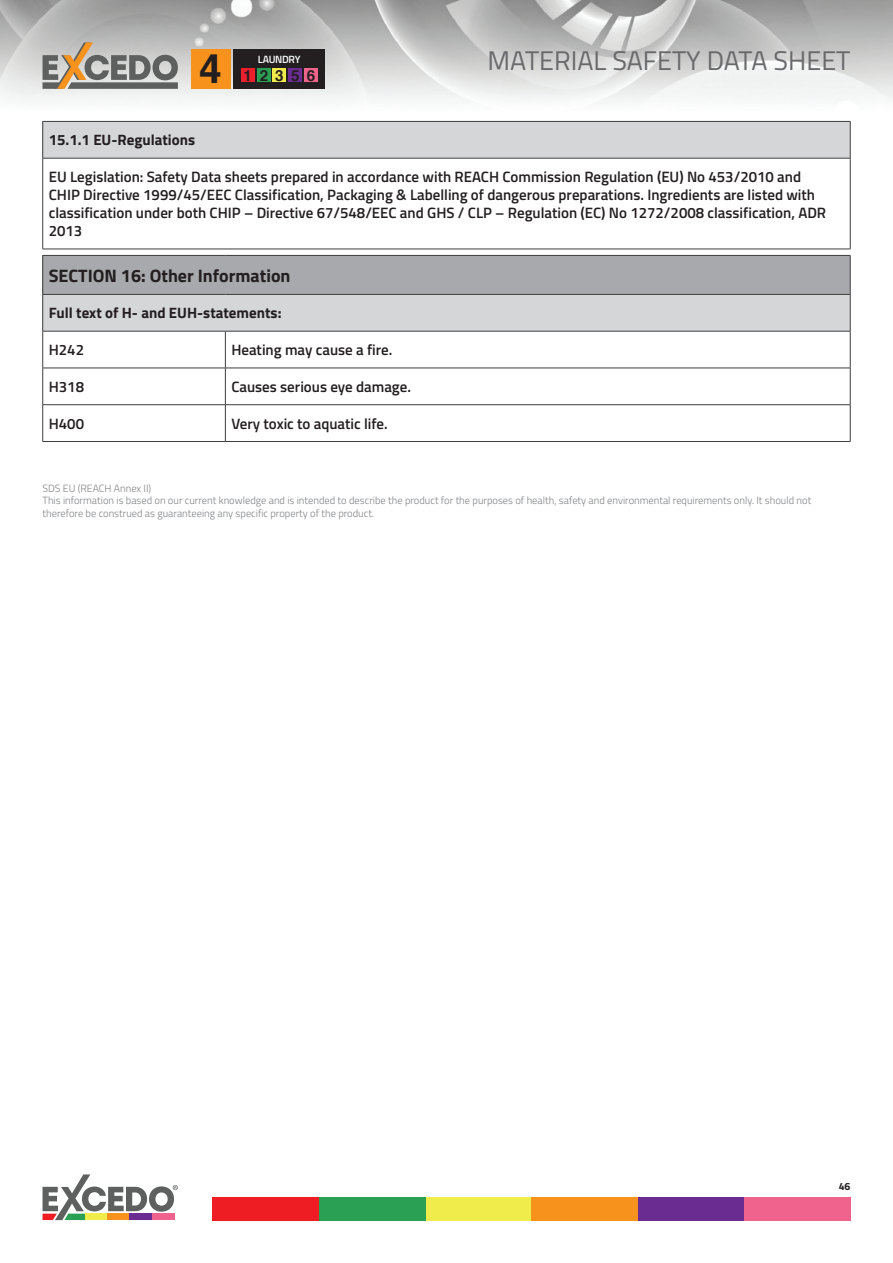
<style>
.page{position:relative;width:893px;height:1263px;background:#fff}
.page>*{position:absolute;margin:0;border:0;box-sizing:border-box;transform-origin:0 0}
.t1{font:700 40.65px "Helvetica";color:#231f20}
.t2{font:27px "Titillium";color:#69696c}
.Intro_Text{font:700 18px "Titillium";color:#231f20}
.t3{font:700 15.3px "Helvetica";letter-spacing:.485em;color:#231f20}
.Intro_Text-2{font:600 15px/18px "Titillium";color:#231f20}
.Intro_Text-3{font:700 15px "Titillium";color:#231f20}
.Intro_Text-4{font:300 10.5px/12.6px "Titillium";color:#808285}
.t4{font:600 10.5px "Titillium";letter-spacing:-.03em;color:#fff}
.t5{font:700 10.5px "Titillium";color:#231f20}
</style>
<div class="page">
<img style="left:0;top:0;width:893px;height:104px">
<div style="left:213px;top:1197px;width:106px;height:24px;background:#ee1d23"></div>
<div style="left:425px;top:1197px;width:106px;height:24px;background:#f0ec4b"></div>
<div style="left:638px;top:1197px;width:106px;height:24px;background:#6a2c91"></div>
<div style="left:319px;top:1197px;width:106px;height:24px;background:#2aa055"></div>
<div style="left:531px;top:1197px;width:107px;height:24px;background:#f7931d"></div>
<div style="left:744px;top:1197px;width:106px;height:24px;background:#f0638c"></div>
<svg style="left:43px;top:1174px;width:135px;height:46px"></svg>
<svg style="left:43px;top:43px;width:135px;height:46px;background:#a29c93"></svg>
<div style="left:233px;top:50px;width:92px;height:39px;background:#231f20"></div>
<div style="left:191px;top:50px;width:40px;height:39px;background:#f7931d"></div>
<div style="left:257px;top:69px;width:14px;height:13px;background:#2aa055"></div>
<div style="left:241px;top:69px;width:14px;height:13px;background:#ee1f2d"></div>
<div style="left:288px;top:69px;width:14px;height:13px;background:#6a2c91"></div>
<div style="left:272px;top:69px;width:14px;height:13px;background:#f0ec4b"></div>
<div style="left:304px;top:69px;width:14px;height:13px;background:#f0638c"></div>
<div style="left:43px;top:121px;width:807px;height:37px;background:#d5d6d8"></div>
<hr style="left:43px;top:121px;width:807px;height:1px;background:#3e3e3f">
<hr style="left:42px;top:122px;width:1px;height:36px;background:#3e3e3f">
<hr style="left:850px;top:122px;width:1px;height:36px;background:#3e3e3f">
<hr style="left:43px;top:158px;width:807px;height:1px;background:#3e3e3f">
<hr style="left:42px;top:158px;width:1px;height:91px;background:#3e3e3f">
<hr style="left:850px;top:158px;width:1px;height:91px;background:#3e3e3f">
<hr style="left:43px;top:249px;width:807px;height:1px;background:#3e3e3f">
<div style="left:43px;top:255px;width:807px;height:39px;background:#a8a9ad"></div>
<div style="left:43px;top:294px;width:807px;height:37px;background:#d5d6d8"></div>
<hr style="left:43px;top:255px;width:182px;height:1px;background:#3e3e3f">
<hr style="left:42px;top:256px;width:1px;height:38px;background:#3e3e3f">
<hr style="left:225px;top:255px;width:625px;height:1px;background:#3e3e3f">
<hr style="left:850px;top:256px;width:1px;height:38px;background:#3e3e3f">
<hr style="left:43px;top:294px;width:182px;height:1px;background:#3e3e3f">
<hr style="left:42px;top:295px;width:1px;height:36px;background:#3e3e3f">
<hr style="left:225px;top:294px;width:625px;height:1px;background:#3e3e3f">
<hr style="left:850px;top:295px;width:1px;height:36px;background:#3e3e3f">
<hr style="left:43px;top:331px;width:182px;height:1px;background:#3e3e3f">
<hr style="left:42px;top:331px;width:1px;height:37px;background:#3e3e3f">
<hr style="left:225px;top:331px;width:625px;height:1px;background:#3e3e3f">
<hr style="left:225px;top:331px;width:1px;height:37px;background:#3e3e3f">
<hr style="left:850px;top:331px;width:1px;height:37px;background:#3e3e3f">
<hr style="left:43px;top:368px;width:182px;height:1px;background:#3e3e3f">
<hr style="left:42px;top:368px;width:1px;height:36px;background:#3e3e3f">
<hr style="left:225px;top:368px;width:625px;height:1px;background:#3e3e3f">
<hr style="left:225px;top:368px;width:1px;height:36px;background:#3e3e3f">
<hr style="left:850px;top:368px;width:1px;height:36px;background:#3e3e3f">
<hr style="left:43px;top:404px;width:182px;height:1px;background:#3e3e3f">
<hr style="left:42px;top:405px;width:1px;height:36px;background:#3e3e3f">
<hr style="left:225px;top:404px;width:625px;height:1px;background:#3e3e3f">
<hr style="left:225px;top:405px;width:1px;height:36px;background:#3e3e3f">
<hr style="left:850px;top:405px;width:1px;height:36px;background:#3e3e3f">
<hr style="left:43px;top:441px;width:182px;height:1px;background:#3e3e3f">
<hr style="left:225px;top:441px;width:625px;height:1px;background:#3e3e3f">
<h1 class="t1" style="left:199px;top:36px;width:24px">4</h1>
<p class="t4" style="left:258px;top:51px;width:44px">LAUNDRY</p>
<h2 class="t2" style="left:488px;top:41px;width:364px">MATERIAL SAFETY DATA SHEET</h2>
<p class="t3" style="left:244px;top:63px;width:73px">12356</p>
<p class="Intro_Text-3" style="left:49px;top:129px;width:148px">15.1.1 EU-Regulations</p>
<p class="Intro_Text-2" style="left:49px;top:167px;width:779px">EU Legislation: Safety Data sheets prepared in accordance with REACH Commission Regulation (EU) No 453/2010 and CHIP Directive 1999/45/EEC Classification, Packaging &amp; Labelling of dangerous preparations. Ingredients are listed with classification under both CHIP – Directive 67/548/EEC and GHS / CLP – Regulation (EC) No 1272/2008 classification, ADR 2013</p>
<p class="Intro_Text" style="left:49px;top:262px;width:243px">SECTION 16: Other Information</p>
<p class="Intro_Text-3" style="left:49px;top:302px;width:234px">Full text of H- and EUH-statements:</p>
<p class="Intro_Text-2" style="left:49px;top:340px;width:37px">H242</p>
<p class="Intro_Text-2" style="left:231px;top:340px;width:162px">Heating may cause a fire.</p>
<p class="Intro_Text-2" style="left:49px;top:377px;width:37px">H318</p>
<p class="Intro_Text-2" style="left:231px;top:377px;width:181px">Causes serious eye damage.</p>
<p class="Intro_Text-2" style="left:49px;top:414px;width:37px">H400</p>
<p class="Intro_Text-2" style="left:231px;top:414px;width:158px">Very toxic to aquatic life.</p>
<p class="Intro_Text-4" style="left:43px;top:481px;width:110px">SDS EU (REACH Annex II)</p>
<p class="Intro_Text-4" style="left:43px;top:494px;width:770px">This information is based on our current knowledge and is intended to describe the product for the purposes of health, safety and environmental requirements only. It should not therefore be construed as guaranteeing any specific property of the product.</p>
<p class="t5" style="left:839px;top:1178px;width:13px">46</p>
</div>
